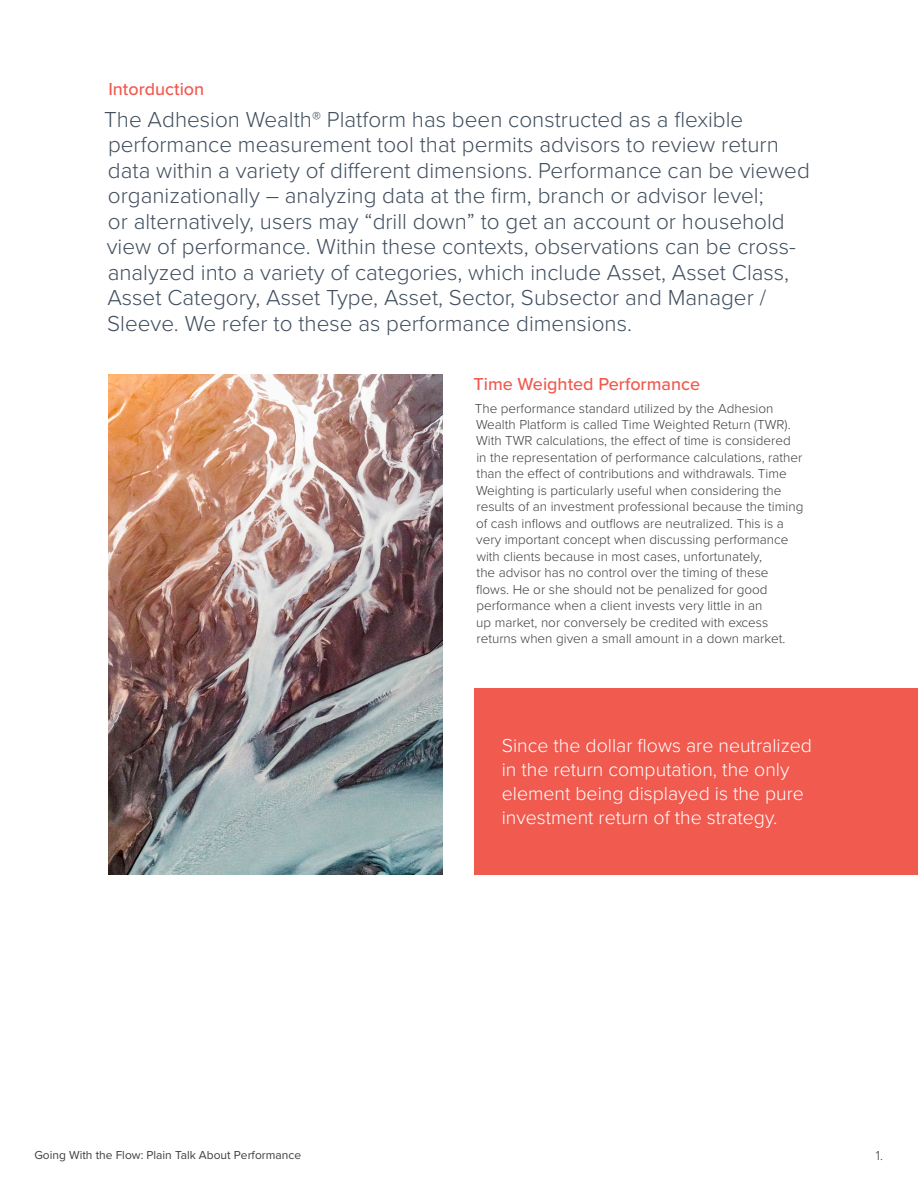
<style>
.page{position:relative;width:918px;height:1188px;background:#fff}
.page>*{position:absolute;margin:0;border:0;box-sizing:border-box;transform-origin:0 0}
.t1{font:300 22.5px/25.5px "Proxima Nova";color:#414f5f}
.t2{font:300 19.5px/24px "Proxima Nova";color:#fff}
.Header-2{font:500 18px "Proxima Nova";color:#f05a4f}
.body-2{font:300 13.5px/16.5px "Proxima Nova";color:#3e3e3f}
.t3{font:12px "Proxima Nova";color:#3e3e3f}
.s1{font-size:18px}
</style>
<div class="page">
<img style="left:108px;top:375px;width:334px;height:500px">
<div style="left:475px;top:688px;width:443px;height:187px;background:#f05a4f"></div>
<p class="Header-2" style="left:108px;top:76px;width:97px">Intorduction</p>
<p class="t1" style="left:104px;top:105px;width:707px">The Adhesion Wealth<span class="s1">®</span> Platform has been constructed as a flexible performance measurement tool that permits advisors to review return data within a variety of different dimensions. Performance can be viewed organizationally – analyzing data at the firm, branch or advisor level;<br>or alternatively, users may “drill down” to get an account or household view of performance. Within these contexts, observations can be cross&shy;analyzed into a variety of categories, which include Asset, Asset Class, Asset Category, Asset Type, Asset, Sector, Subsector and Manager / Sleeve. We refer to these as performance dimensions.</p>
<p class="Header-2" style="left:474px;top:371px;width:228px">Time Weighted Performance</p>
<p class="body-2" style="left:475px;top:399px;width:330px">The performance standard utilized by the Adhesion Wealth Platform is called Time Weighted Return (TWR).<br>With TWR calculations, the effect of time is considered<br>in the representation of performance calculations, rather than the effect of contributions and withdrawals. Time Weighting is particularly useful when considering the results of an investment professional because the timing of cash inflows and outflows are neutralized. This is a very important concept when discussing performance with clients because in most cases, unfortunately,<br>the advisor has no control over the timing of these<br>flows. He or she should not be penalized for good performance when a client invests very little in an<br>up market, nor conversely be credited with excess returns when given a small amount in a down market.</p>
<p class="t2" style="left:502px;top:733px;width:312px">Since the dollar flows are neutralized in the return computation, the only element being displayed is the pure investment return of the strategy.</p>
<p class="t3" style="left:34px;top:1146px;width:268px">Going With the Flow: Plain Talk About Performance</p>
<p class="body-2" style="left:876px;top:1146px;width:9px">1.</p>
</div>
